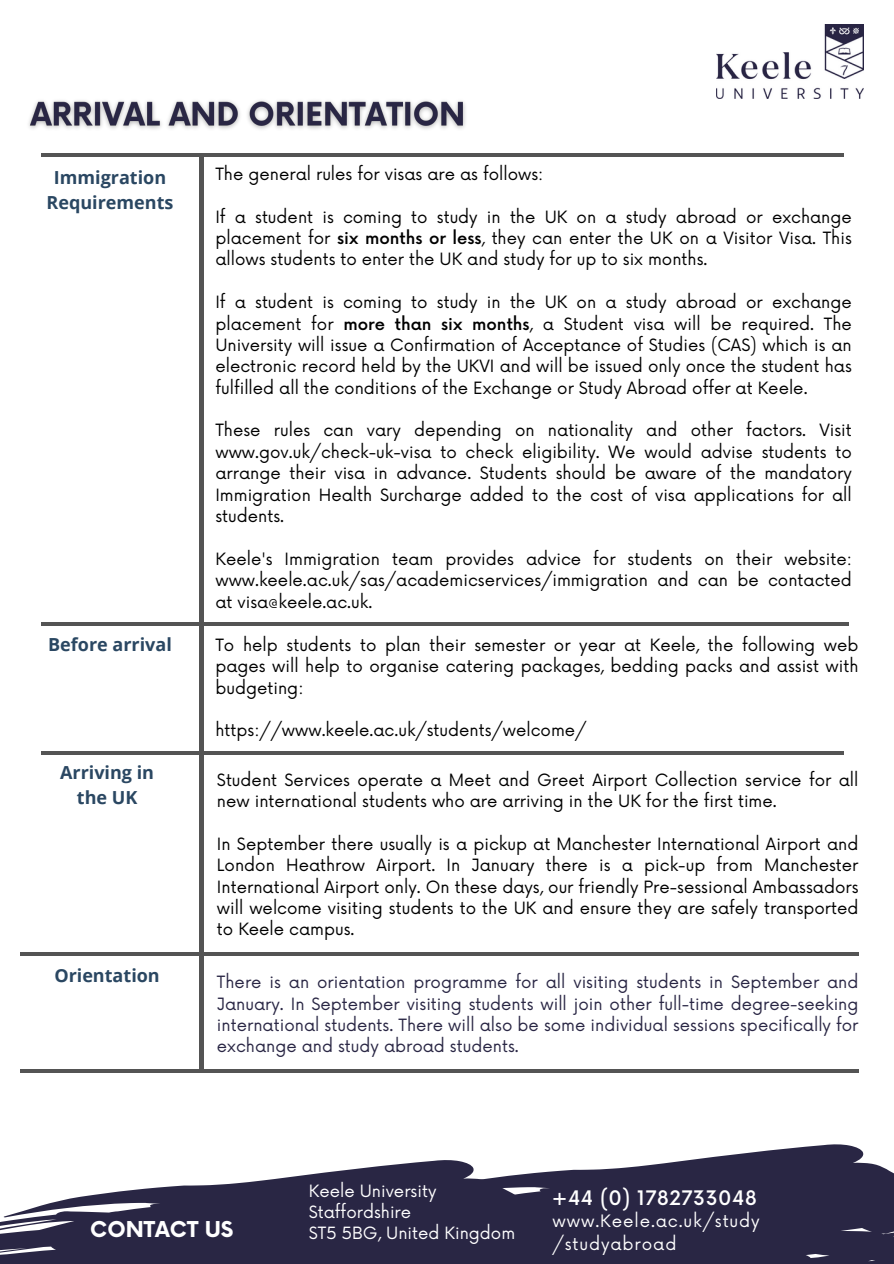
<style>
.page{position:relative;width:894px;height:1264px;background:#fff}
.page>*{position:absolute;margin:0;border:0;box-sizing:border-box;transform-origin:0 0}
.t1{font:700 21.3px "Now";color:#fff}
.t2{font:500 19.5px "Now";letter-spacing:.025em;color:#fff}
.t3{font:700 18px/24.8px "Open Sans";color:#2a4762;text-align:center}
.t4{font:16.65px/22.5px "Now";letter-spacing:.05em;color:#fff}
.t5{font:16.5px/21.3px "Now";color:#000;text-align:justify}
.t6{font:16.5px/21.3px "Now";color:#292644;text-align:justify}
.t7{font:16.5px "Now";color:#fff}
.s1{font-weight:500}
</style>
<div class="page">
<hr style="left:199px;top:751px;width:4px;height:318px;background:#545454">
<hr style="left:21px;top:952px;width:837px;height:3px;background:#545454">
<hr style="left:21px;top:1069px;width:837px;height:3px;background:#545454">
<img style="left:716px;top:24px;width:147px;height:75px">
<svg style="left:0;top:1177px;width:289px;height:86px;fill:#292644"></svg>
<svg style="left:289px;top:1144px;width:604px;height:119px;fill:#292644"></svg>
<img style="left:29px;top:100px;width:437px;height:29px">
<hr style="left:199px;top:156px;width:4px;height:596px;background:#545454">
<hr style="left:42px;top:154px;width:801px;height:3px;background:#545454">
<hr style="left:42px;top:622px;width:806px;height:3px;background:#545454">
<hr style="left:42px;top:751px;width:801px;height:3px;background:#545454">
<p class="t3" style="left:47px;top:164px;width:128px">Immigration<br>Requirements</p>
<h3 class="t3" style="left:48px;top:631px;width:125px">Before arrival</h3>
<h3 class="t3" style="left:60px;top:759px;width:95px">Arriving in the UK</h3>
<p class="t3" style="left:54px;top:962px;width:107px">Orientation</p>
<p class="t5" style="left:215px;top:164px;width:329px">The general rules for visas are as follows:</p>
<p class="t5" style="left:215px;top:207px;width:637px">If a student is coming to study in the UK on a study abroad or exchange placement for <span class="s1">six months or less</span>, they can enter the UK on a Visitor Visa. This allows students to enter the UK and study for up to six months.</p>
<p class="t5" style="left:215px;top:292px;width:637px">If a student is coming to study in the UK on a study abroad or exchange placement for <span class="s1">more than six months</span>, a Student visa will be required. The University will issue a Confirmation of Acceptance of Studies (CAS) which is an electronic record held by the UKVI and will be issued only once the student has fulfilled all the conditions of the Exchange or Study Abroad offer at Keele.</p>
<p class="t5" style="left:215px;top:421px;width:637px">These rules can vary depending on nationality and other factors. Visit www.gov.uk/check-uk-visa to check eligibility. We would advise students to arrange their visa in advance. Students should be aware of the mandatory Immigration Health Surcharge added to the cost of visa applications for all students.</p>
<p class="t5" style="left:215px;top:549px;width:637px">Keele's Immigration team provides advice for students on their website: www.keele.ac.uk/sas/academicservices/immigration and can be contacted at visa@keele.ac.uk.</p>
<h2 class="t5" style="left:215px;top:635px;width:644px">To help students to plan their semester or year at Keele, the following web pages will help to organise catering packages, bedding packs and assist with budgeting:</h2>
<p class="t5" style="left:215px;top:720px;width:372px">https://www.keele.ac.uk/students/welcome/</p>
<p class="t5" style="left:217px;top:769px;width:643px">Student Services operate a Meet and Greet Airport Collection service for all new international students who are arriving in the UK for the first time.</p>
<p class="t5" style="left:217px;top:834px;width:643px">In September there usually is a pickup at Manchester International Airport and London Heathrow Airport. In January there is a pick-up from Manchester International Airport only. On these days, our friendly Pre-sessional Ambassadors will welcome visiting students to the UK and ensure they are safely transported to Keele campus.</p>
<p class="t6" style="left:217px;top:972px;width:643px">There is an orientation programme for all visiting students in September and January. In September visiting students will join other full-time degree-seeking international students. There will also be some individual sessions specifically for exchange and study abroad students.</p>
<p class="t7" style="left:309px;top:1181px;width:129px">Keele University</p>
<h3 class="t7" style="left:309px;top:1202px;width:104px">Staffordshire</h3>
<p class="t7" style="left:309px;top:1224px;width:208px">ST5 5BG, United Kingdom</p>
<p class="t2" style="left:551px;top:1186px;width:206px">+44 (0) 1782733048</p>
<h3 class="t1" style="left:90px;top:1217px;width:145px">CONTACT US</h3>
<p class="t4" style="left:552px;top:1210px;width:208px">www.Keele.ac.uk/study /studyabroad</p>
</div>
